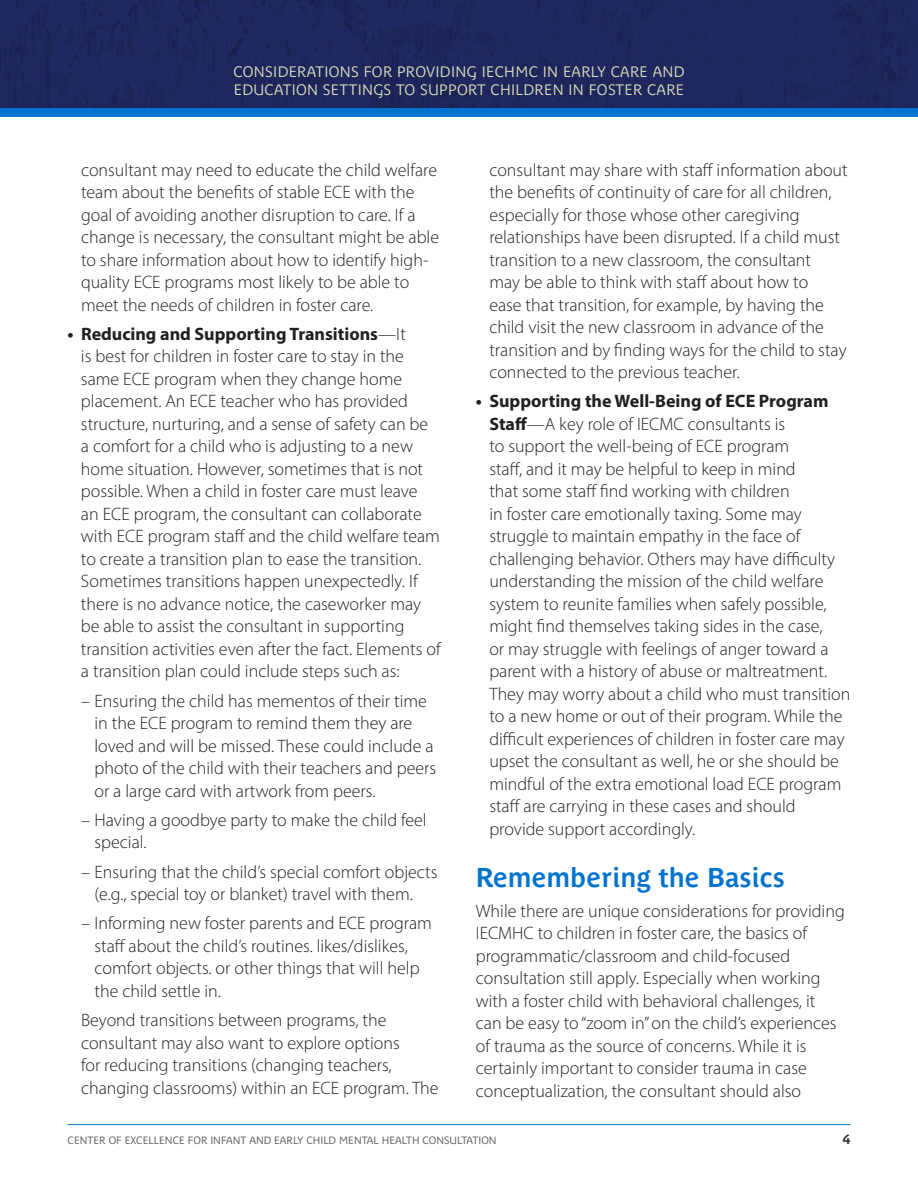
<style>
.page{position:relative;width:918px;height:1188px;background:#fff}
.page>*{position:absolute;margin:0;border:0;box-sizing:border-box;transform-origin:0 0}
.t1{font:700 27px "Parisine Plus Std Gris";color:#0073ce}
.Bullet_L1{font:300 18px/22.5px "Myriad Pro";color:#231f20}
.Bullet_L2{font:300 18px/22.5px "Myriad Pro";color:#231f20}
.Body{font:300 18px/22.5px "Myriad Pro";color:#231f20}
.t2{font:15px/18px "Parisine Plus Std Gris";letter-spacing:.02em;color:#d6dbbb}
.t3{font:700 13.5px "Parisine Plus Std Gris";color:#231f20}
.t4{font:10.5px "Parisine Plus Std Gris";color:#57585a}
.s1{font-weight:700}
</style>
<div class="page">
<div style="left:0;top:108px;width:918px;height:9px;background:#0073ce"></div>
<div style="left:0;top:0;width:918px;height:108px;background:#222a64"></div>
<hr style="left:68px;top:1124px;width:782px;height:1px;background:#0073ce">
<p class="t2" style="left:233px;top:62px;width:453px">CONSIDERATIONS FOR PROVIDING IECHMC IN EARLY CARE AND<br>EDUCATION SETTINGS TO SUPPORT CHILDREN IN FOSTER CARE</p>
<p class="Bullet_L1" style="left:81px;top:158px;width:360px">consultant may need to educate the child welfare team about the benefits of stable ECE with the goal of avoiding another disruption to care. If a change is necessary, the consultant might be able to share information about how to identify high&shy;quality ECE programs most likely to be able to meet the needs of children in foster care.</p>
<p class="Bullet_L1" style="left:81px;top:322px;width:361px;text-indent:-13px"><span class="s1">• Reducing and Supporting Transitions</span>—It<br>is best for children in foster care to stay in the same ECE program when they change home placement. An ECE teacher who has provided structure, nurturing, and a sense of safety can be a comfort for a child who is adjusting to a new home situation. However, sometimes that is not possible. When a child in foster care must leave<br>an ECE program, the consultant can collaborate with ECE program staff and the child welfare team to create a transition plan to ease the transition.<br>Sometimes transitions happen unexpectedly. If there is no advance notice, the caseworker may be able to assist the consultant in supporting transition activities even after the fact. Elements of a transition plan could include steps such as:</p>
<p class="Bullet_L2" style="left:94px;top:689px;width:343px;text-indent:-14px">– Ensuring the child has mementos of their time in the ECE program to remind them they are loved and will be missed. These could include a photo of the child with their teachers and peers or a large card with artwork from peers.</p>
<p class="Bullet_L2" style="left:94px;top:808px;width:334px;text-indent:-14px">– Having a goodbye party to make the child feel special.</p>
<p class="Bullet_L2" style="left:94px;top:860px;width:344px;text-indent:-14px">– Ensuring that the child’s special comfort objects (e.g., special toy or blanket) travel with them.</p>
<p class="Bullet_L2" style="left:94px;top:912px;width:339px;text-indent:-14px">– Informing new foster parents and ECE program staff about the child’s routines. likes/dislikes, comfort objects. or other things that will help the child settle in.</p>
<p class="Bullet_L1" style="left:81px;top:1009px;width:359px">Beyond transitions between programs, the consultant may also want to explore options<br>for reducing transitions (changing teachers, changing classrooms) within an ECE program. The</p>
<p class="Bullet_L1" style="left:489px;top:158px;width:360px">consultant may share with staff information about the benefits of continuity of care for all children, especially for those whose other caregiving relationships have been disrupted. If a child must transition to a new classroom, the consultant<br>may be able to think with staff about how to<br>ease that transition, for example, by having the child visit the new classroom in advance of the transition and by finding ways for the child to stay connected to the previous teacher.</p>
<p class="Bullet_L1" style="left:489px;top:390px;width:363px;text-indent:-14px"><span class="s1">• Supporting the Well-Being of ECE Program Staff</span>—A key role of IECMC consultants is<br>to support the well-being of ECE program<br>staff, and it may be helpful to keep in mind<br>that some staff find working with children<br>in foster care emotionally taxing. Some may struggle to maintain empathy in the face of challenging behavior. Others may have difficulty understanding the mission of the child welfare system to reunite families when safely possible, might find themselves taking sides in the case,<br>or may struggle with feelings of anger toward a parent with a history of abuse or maltreatment.<br>They may worry about a child who must transition to a new home or out of their program. While the difficult experiences of children in foster care may upset the consultant as well, he or she should be mindful of the extra emotional load ECE program staff are carrying in these cases and should provide support accordingly.</p>
<h1 class="t1" style="left:476px;top:862px;width:311px">Remembering the Basics</h1>
<p class="Body" style="left:476px;top:899px;width:370px">While there are unique considerations for providing IECMHC to children in foster care, the basics of programmatic/classroom and child-focused consultation still apply. Especially when working with a foster child with behavioral challenges, it can be easy to “zoom in” on the child’s experiences of trauma as the source of concerns. While it is certainly important to consider trauma in case conceptualization, the consultant should also</p>
<p class="t4" style="left:68px;top:1134px;width:431px">CENTER OF EXCELLENCE FOR INFANT AND EARLY CHILD MENTAL HEALTH CONSULTATION</p>
<p class="t3" style="left:843px;top:1131px;width:9px">4</p>
</div>
